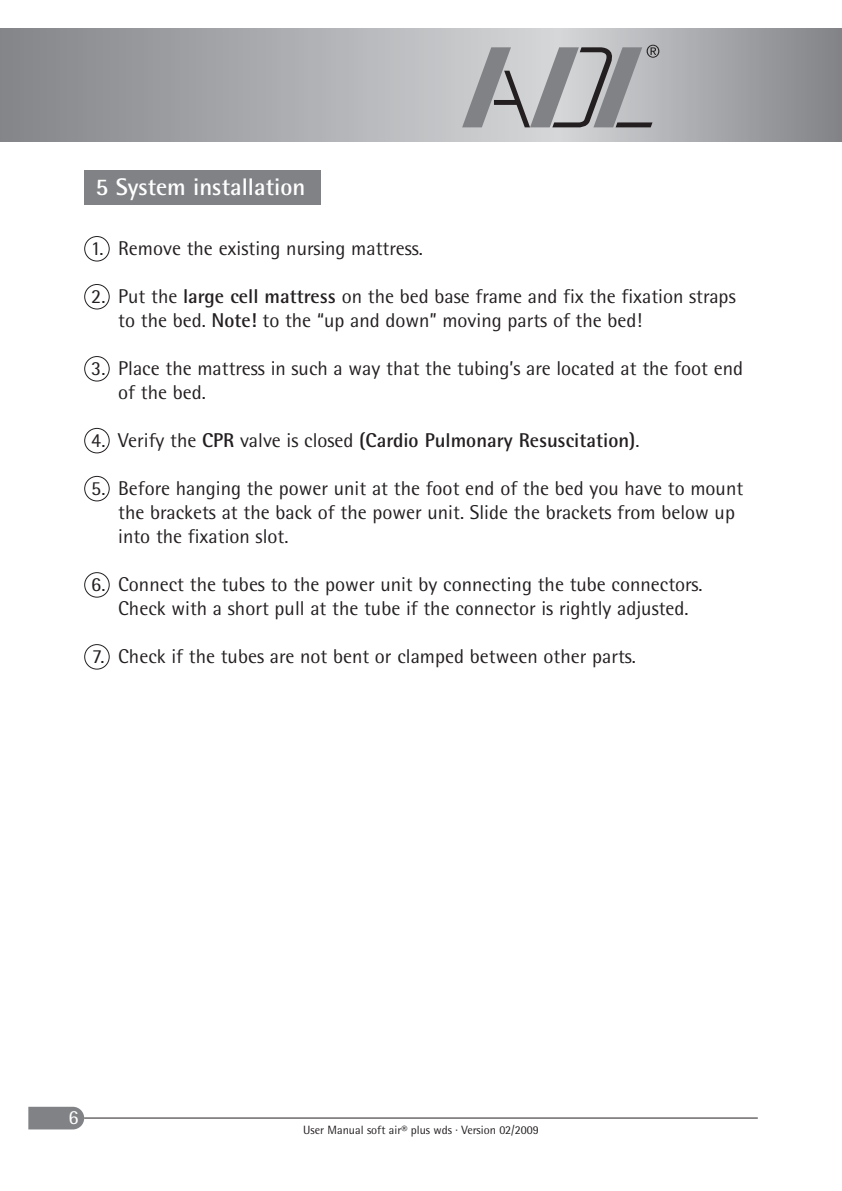
<style>
.page{position:relative;width:842px;height:1191px;background:#fff}
.page>*{position:absolute;margin:0;border:0;box-sizing:border-box;transform-origin:0 0}
.t1{font:700 24px "Rotis Semi Sans";color:#fff}
.t2{font:20px/24px "Rotis Semi Sans";color:#231f20}
.t3{font:700 20px "Rotis Semi Sans";color:#231f20}
.t4{font:20px "Rotis Semi Sans";color:#fff}
.t5{font:12px "Rotis Semi Sans";color:#231f20}
.s1{font-weight:700}
.s2{font-weight:400}
</style>
<div class="page">
<div style="left:0;top:28px;width:558px;height:114px;background:linear-gradient(to right,#828488,#d5d6d8)"></div>
<div style="left:558px;top:28px;width:284px;height:114px;background:linear-gradient(to right,#d6d6d9,#808286)"></div>
<svg style="left:462px;top:45px;width:197px;height:82px;background:#a6a7a9"></svg>
<svg style="left:28px;top:1106px;width:56px;height:23px"></svg>
<hr style="left:84px;top:1117px;width:674px;height:1px;background:#231f20">
<div style="left:84px;top:170px;width:236px;height:34px;background:#808285"></div>
<div style="left:84px;top:236px;width:26px;height:25px;border:2px solid #231f20;border-radius:50%"></div>
<div style="left:84px;top:284px;width:26px;height:25px;border:2px solid #231f20;border-radius:50%"></div>
<div style="left:84px;top:356px;width:26px;height:25px;border:2px solid #231f20;border-radius:50%"></div>
<div style="left:84px;top:428px;width:26px;height:25px;border:2px solid #231f20;border-radius:50%"></div>
<div style="left:84px;top:476px;width:26px;height:25px;border:2px solid #231f20;border-radius:50%"></div>
<div style="left:84px;top:572px;width:26px;height:25px;border:2px solid #231f20;border-radius:50%"></div>
<div style="left:84px;top:644px;width:26px;height:25px;border:2px solid #231f20;border-radius:50%"></div>
<p class="t1" style="left:96px;top:178px;width:211px">5 System installation</p>
<p class="t2" style="left:91px;top:238px;width:14px">1.</p>
<p class="t2" style="left:91px;top:286px;width:16px">2.</p>
<p class="t2" style="left:91px;top:358px;width:16px">3.</p>
<p class="t2" style="left:91px;top:430px;width:16px">4.</p>
<p class="t2" style="left:91px;top:478px;width:16px">5.</p>
<p class="t2" style="left:91px;top:574px;width:16px">6.</p>
<p class="t2" style="left:92px;top:646px;width:14px">7.</p>
<p class="t2" style="left:118px;top:238px;width:306px">Remove the existing nursing mattress.</p>
<p class="t2" style="left:118px;top:286px;width:619px">Put the <span class="s1">large cell mattress</span> on the bed base frame and fix the fixation straps to the bed. <span class="s1">Note!</span> to the “up and down” moving parts of the bed!</p>
<p class="t2" style="left:118px;top:358px;width:626px">Place the mattress in such a way that the tubing’s are located at the foot end of the bed.</p>
<p class="t3" style="left:118px;top:433px;width:523px"><span class="s2">Verify the</span> CPR <span class="s2">valve is closed</span> (Cardio Pulmonary Resuscitation)<span class="s2">.</span></p>
<p class="t2" style="left:118px;top:478px;width:626px">Before hanging the power unit at the foot end of the bed you have to mount the brackets at the back of the power unit. Slide the brackets from below up into the fixation slot.</p>
<p class="t2" style="left:118px;top:574px;width:586px">Connect the tubes to the power unit by connecting the tube connectors.<br>Check with a short pull at the tube if the connector is rightly adjusted.</p>
<p class="t2" style="left:118px;top:646px;width:519px">Check if the tubes are not bent or clamped between other parts.</p>
<p class="t4" style="left:69px;top:1110px;width:12px">6</p>
<p class="t5" style="left:303px;top:1126px;width:237px">User Manual soft air® plus wds · Version 02/2009</p>
</div>
